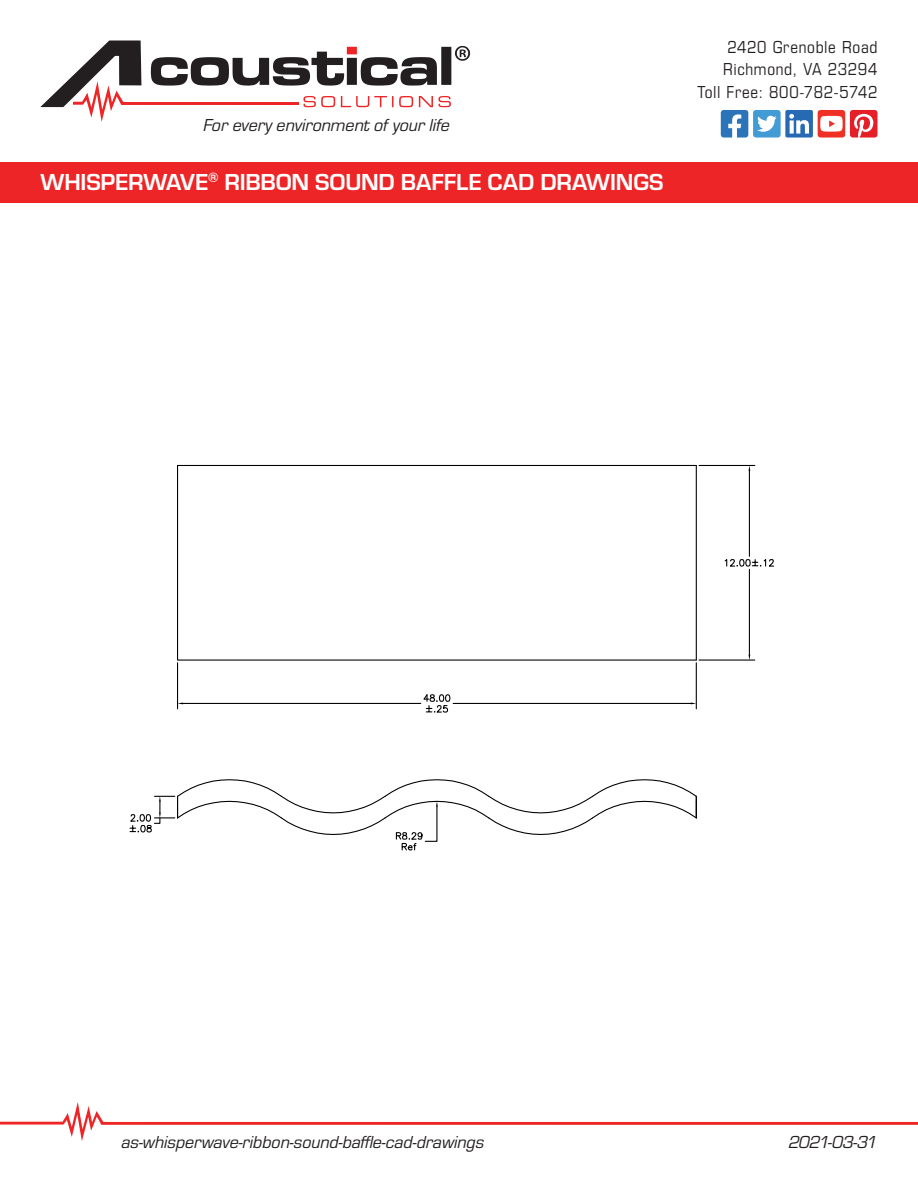
<style>
.page{position:relative;width:918px;height:1188px;background:#fff}
.page>*{position:absolute;margin:0;border:0;box-sizing:border-box;transform-origin:0 0}
.t1{font:700 24px "Eurostile";letter-spacing:-.005em;color:#fff}
.t2{font:italic 18px "Eurostile";letter-spacing:-.005em;color:#231f20}
.t3{font:18px/22.5px "Eurostile Con";letter-spacing:.035em;color:#231f20;text-align:right}
</style>
<div class="page">
<svg style="left:0;top:1102px;width:918px;height:39px"></svg>
<svg style="left:721px;top:110px;width:156px;height:28px"></svg>
<div style="left:0;top:162px;width:918px;height:40px;background:#ee2526"></div>
<svg style="left:40px;top:40px;width:430px;height:82px"></svg>
<hr style="left:97px;top:1153px;width:697px;height:1px;background:#000">
<hr style="left:917px;top:248px;width:1px;height:672px;background:#000">
<hr style="left:97px;top:248px;width:1px;height:672px;background:#000">
<svg style="left:177px;top:464px;width:520px;height:197px"></svg>
<hr style="left:178px;top:465px;width:518px;height:1px;background:#000">
<hr style="left:696px;top:663px;width:1px;height:46px;background:#000">
<hr style="left:177px;top:663px;width:1px;height:46px;background:#000">
<hr style="left:453px;top:703px;width:238px;height:1px;background:#000">
<hr style="left:183px;top:703px;width:238px;height:1px;background:#000">
<svg style="left:423px;top:694px;width:28px;height:19px"></svg>
<hr style="left:699px;top:465px;width:56px;height:1px;background:#000">
<hr style="left:699px;top:660px;width:56px;height:1px;background:#000">
<hr style="left:749px;top:471px;width:1px;height:85px;background:#000">
<hr style="left:749px;top:569px;width:1px;height:86px;background:#000">
<svg style="left:129px;top:779px;width:568px;height:72px"></svg>
<svg style="left:724px;top:559px;width:51px;height:8px"></svg>
<p class="t2" style="left:204px;top:113px;width:248px">For every environment of your life</p>
<h1 class="t1" style="left:40px;top:165px;width:624px">WHISPERWAVE<sup>®</sup> RIBBON SOUND BAFFLE CAD DRAWINGS</h1>
<p class="t3" style="left:697px;top:34px;width:182px">2420 Grenoble Road<br>Richmond, VA 23294<br>Toll Free: 800-782-5742</p>
<p class="t2" style="left:121px;top:1130px;width:364px">as-whisperwave-ribbon-sound-baffle-cad-drawings</p>
<p class="t2" style="left:789px;top:1130px;width:90px">2021-03-31</p>
</div>
